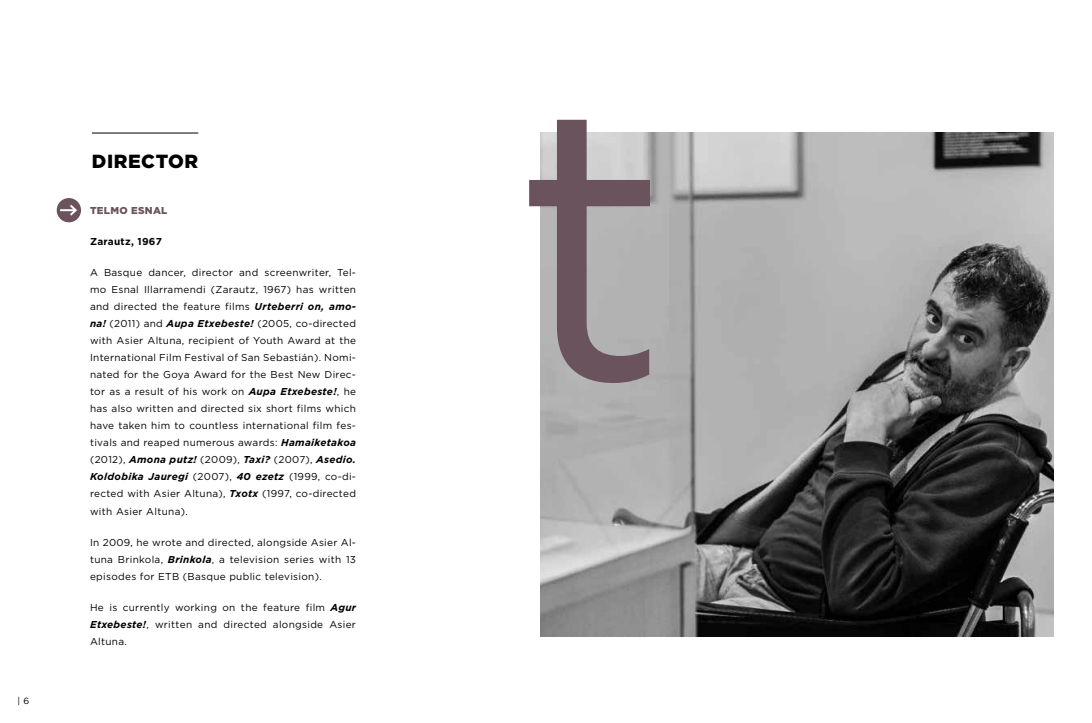
<style>
.page{position:relative;width:1092px;height:723px;background:#fff}
.page>*{position:absolute;margin:0;border:0;box-sizing:border-box;transform-origin:0 0}
.t1{font:385.8px "Gotham";color:#6a535d}
.t2{font:900 19px "Gotham";letter-spacing:.03em;color:#000}
.t3{font:10px/17px "Gotham";letter-spacing:.03em;color:#000;text-align:justify}
.t4{font:700 10px "Gotham";letter-spacing:.03em;color:#000}
.t5{font:900 10px "Gotham";letter-spacing:.03em;color:#6a535d}
.t6{font:9px "Gotham";color:#000}
.s1{font-weight:700;font-style:italic}
</style>
<div class="page">
<hr style="left:92px;top:133px;width:106px;height:1px;background:#000">
<img style="left:540px;top:132px;width:513px;height:504px">
<div style="left:57px;top:198px;width:24px;height:24px;background:#6a535d;border-radius:50%"></div>
<svg style="left:60px;top:203px;width:19px;height:15px"></svg>
<p class="t6" style="left:18px;top:695px;width:13px">| 6</p>
<h2 class="t2" style="left:92px;top:148px;width:108px">DIRECTOR</h2>
<p class="t5" style="left:90px;top:204px;width:79px">TELMO ESNAL</p>
<p class="t4" style="left:90px;top:235px;width:73px">Zarautz, 1967</p>
<p class="t3" style="left:90px;top:264px;width:267px">A Basque dancer, director and screenwriter, Tel&shy;mo Esnal Illarramendi (Zarautz, 1967) has written and directed the feature films <span class="s1">Urteberri on, amo&shy;na!</span> (2011) and <span class="s1">Aupa Etxebeste!</span> (2005, co-directed with Asier Altuna, recipient of Youth Award at the International Film Festival of San Sebastián). Nomi&shy;nated for the Goya Award for the Best New Direc&shy;tor as a result of his work on <span class="s1">Aupa Etxebeste!</span>, he has also written and directed six short films which have taken him to countless international film fes&shy;tivals and reaped numerous awards: <span class="s1">Hamaiketakoa </span>(2012), <span class="s1">Amona putz!</span> (2009), <span class="s1">Taxi?</span> (2007), <span class="s1">Asedio.<br>Koldobika Jauregi</span> (2007), <span class="s1">40 ezetz</span> (1999, co-di&shy;rected with Asier Altuna), <span class="s1">Txotx</span> (1997, co-directed with Asier Altuna).</p>
<p class="t3" style="left:90px;top:533px;width:267px">In 2009, he wrote and directed, alongside Asier Al&shy;tuna Brinkola, <span class="s1">Brinkola</span>, a television series with 13 episodes for ETB (Basque public television).</p>
<p class="t3" style="left:90px;top:598px;width:267px">He is currently working on the feature film <span class="s1">Agur Etxebeste!</span>, written and directed alongside Asier Altuna.</p>
<h1 class="t1" style="left:513px;top:-4px;width:157px">t</h1>
</div>
